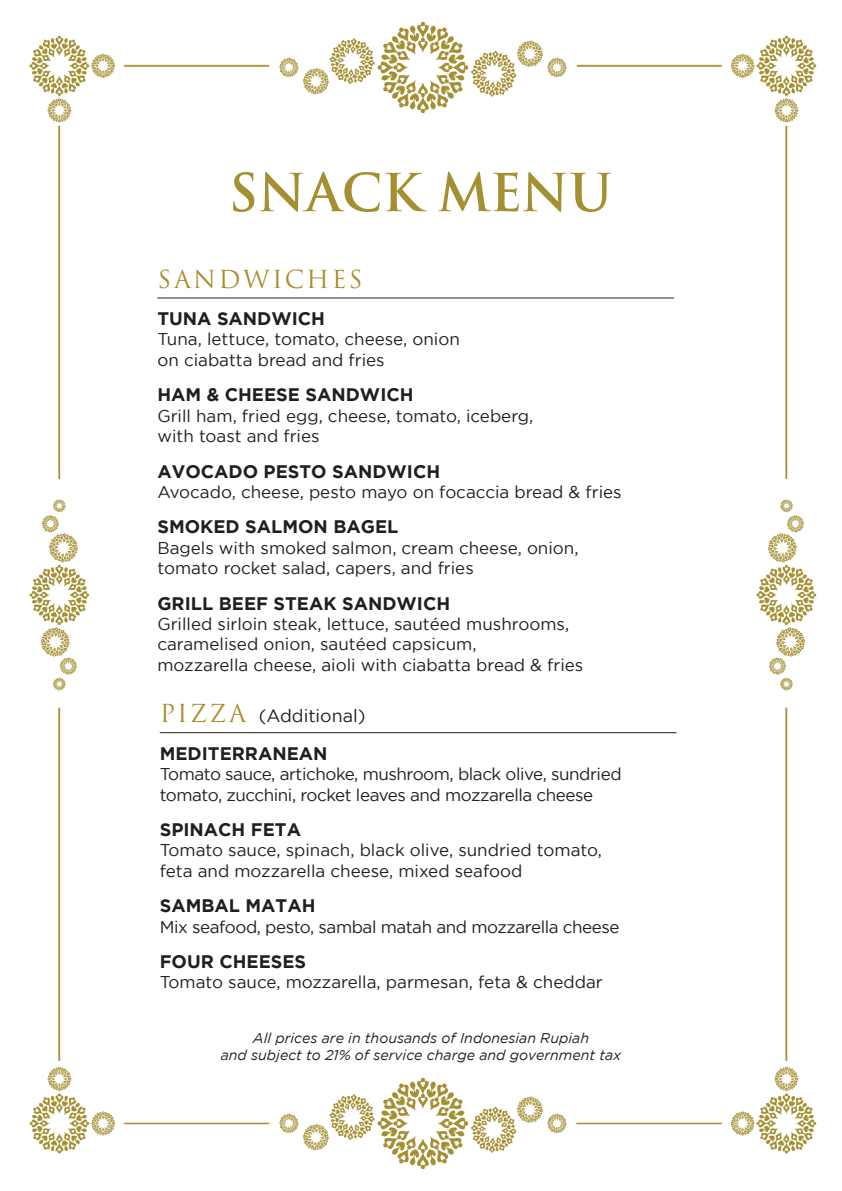
<style>
.page{position:relative;width:842px;height:1191px;background:#fff}
.page>*{position:absolute;margin:0;border:0;box-sizing:border-box;transform-origin:0 0}
.t1{font:600 51px "Trajan Pro 3";color:#a48f31}
.t2{font:24.2px "Trajan Pro 3";letter-spacing:.1em;color:#ab8c2b}
.t3{font:700 18.1px "Gotham";color:#211e1e}
.t4{font:17.8px "Gotham";color:#211e1e}
.t5{font:17px/20.4px "Gotham";color:#211e1e}
.t6{font:17px/20.4px "Gotham";letter-spacing:-.025em;color:#211e1e}
.t7{font:italic 14.2px/17px "Gotham";color:#211e1e;text-align:center}
.s1{font-family:"Trajan Pro 3";font-size:24.2px;color:#ab8c2b}
</style>
<div class="page">
<img style="left:29px;top:21px;width:788px;height:1149px">
<hr style="left:157px;top:298px;width:517px;height:1px;background:#231f20">
<hr style="left:160px;top:732px;width:516px;height:1px;background:#231f20">
<h1 class="t1" style="left:229px;top:156px;width:384px">SNACK MENU</h1>
<h2 class="t2" style="left:157px;top:262px;width:207px">SANDWICHES</h2>
<p class="t3" style="left:157px;top:308px;width:169px">TUNA SANDWICH</p>
<p class="t5" style="left:157px;top:329px;width:304px">Tuna, lettuce, tomato, cheese, onion on ciabatta bread and fries</p>
<p class="t3" style="left:157px;top:384px;width:258px">HAM &amp; CHEESE SANDWICH</p>
<p class="t5" style="left:157px;top:405px;width:377px">Grill ham, fried egg, cheese, tomato, iceberg, with toast and fries</p>
<p class="t3" style="left:157px;top:460px;width:284px">AVOCADO PESTO SANDWICH</p>
<p class="t5" style="left:157px;top:481px;width:466px">Avocado, cheese, pesto mayo on focaccia bread &amp; fries</p>
<p class="t3" style="left:157px;top:516px;width:242px">SMOKED SALMON BAGEL</p>
<p class="t5" style="left:157px;top:537px;width:423px">Bagels with smoked salmon, cream cheese, onion, tomato rocket salad, capers, and fries</p>
<p class="t3" style="left:157px;top:592px;width:294px">GRILL BEEF STEAK SANDWICH</p>
<p class="t5" style="left:157px;top:613px;width:427px">Grilled sirloin steak, lettuce, sautéed mushrooms, caramelised onion, sautéed capsicum,<br>mozzarella cheese, aioli with ciabatta bread &amp; fries</p>
<p class="t4" style="left:160px;top:706px;width:207px"><span class="s1">PIZZA</span> (Additional)</p>
<p class="t3" style="left:160px;top:743px;width:169px">MEDITERRANEAN</p>
<p class="t6" style="left:160px;top:763px;width:463px">Tomato sauce, artichoke, mushroom, black olive, sundried tomato, zucchini, rocket leaves and mozzarella cheese</p>
<p class="t3" style="left:160px;top:819px;width:143px">SPINACH FETA</p>
<p class="t5" style="left:160px;top:840px;width:444px">Tomato sauce, spinach, black olive, sundried tomato, feta and mozzarella cheese, mixed seafood</p>
<p class="t3" style="left:160px;top:895px;width:157px">SAMBAL MATAH</p>
<p class="t6" style="left:160px;top:916px;width:461px">Mix seafood, pesto, sambal matah and mozzarella cheese</p>
<p class="t3" style="left:160px;top:951px;width:148px">FOUR CHEESES</p>
<p class="t5" style="left:160px;top:972px;width:444px">Tomato sauce, mozzarella, parmesan, feta &amp; cheddar</p>
<p class="t7" style="left:221px;top:1029px;width:402px">All prices are in thousands of Indonesian Rupiah<br>and subject to 21% of service charge and government tax</p>
</div>
